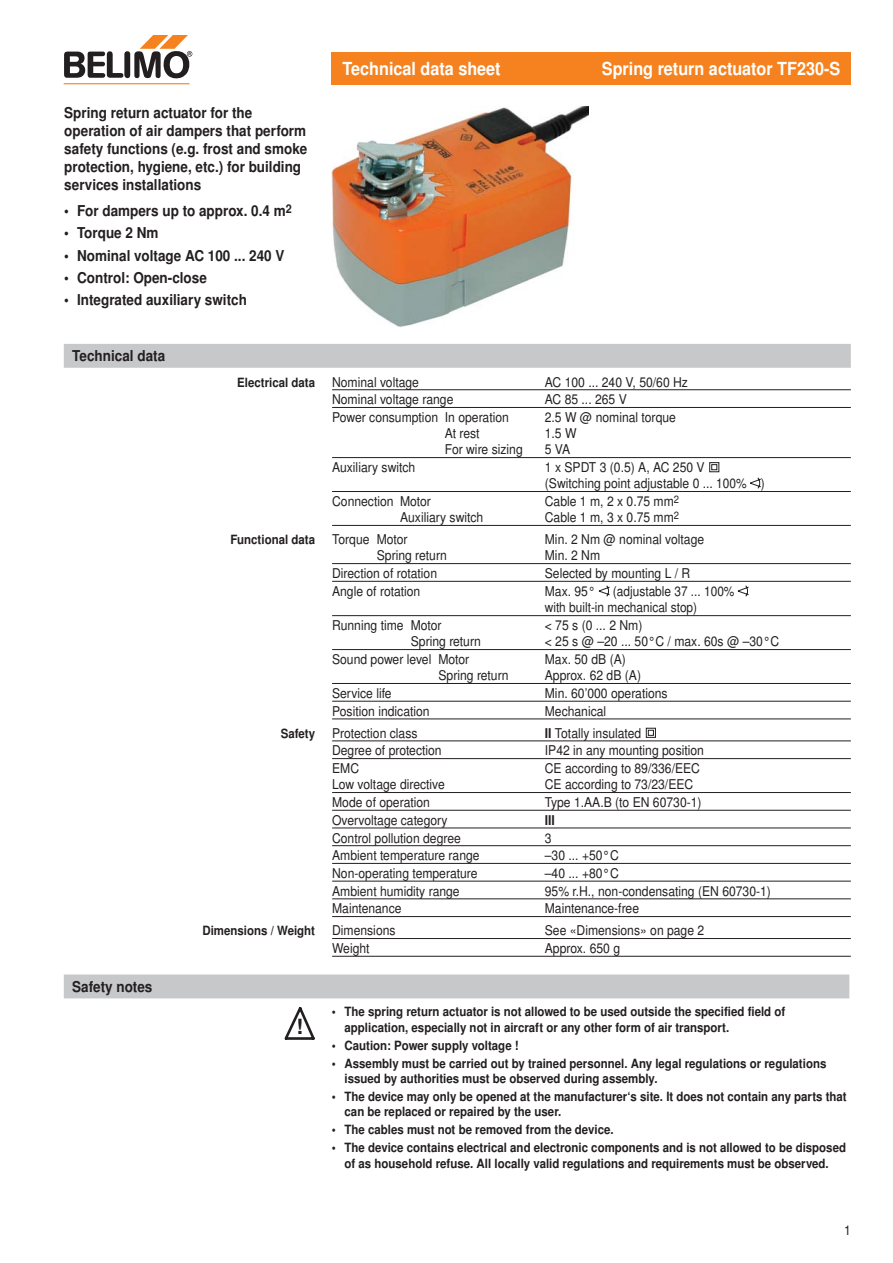
<style>
.page{position:relative;width:893px;height:1263px;background:#fff}
.page>*{position:absolute;margin:0;border:0;box-sizing:border-box;transform-origin:0 0}
.t1{font:700 21px "Nimbus Sans BEL";color:#231f20}
.t2{font:700 18px "Nimbus Sans BEL";color:#fff;scale:.9 1}
.t3{font:700 15px/18px "Nimbus Sans BEL";color:#231f20;scale:.9 1}
.t4{font:13.5px/16.2px "Nimbus Sans BEL";color:#231f20;scale:.9 1}
.t5{font:700 13.5px "Nimbus Sans BEL";color:#231f20;scale:.9 1}
.t6{font:700 12.75px/15.3px "Nimbus Sans BEL";color:#231f20;scale:.9 1}
.s1{font-weight:700}
</style>
<div class="page">
<hr style="left:64px;top:83px;width:125px;height:1px;background:#f5821f">
<svg style="left:64px;top:35px;width:128px;height:44px"></svg>
<img style="left:332px;top:106px;width:256px;height:221px">
<div style="left:332px;top:52px;width:518px;height:32px;background:#f5821f"></div>
<div style="left:64px;top:344px;width:786px;height:24px;background:#c6c8ca"></div>
<hr style="left:332px;top:389px;width:518px;height:1px;background:#231f20">
<hr style="left:332px;top:407px;width:518px;height:1px;background:#231f20">
<hr style="left:332px;top:457px;width:213px;height:1px;background:#231f20">
<hr style="left:332px;top:491px;width:213px;height:1px;background:#231f20">
<hr style="left:332px;top:525px;width:213px;height:1px;background:#231f20">
<hr style="left:332px;top:563px;width:213px;height:1px;background:#231f20">
<hr style="left:332px;top:581px;width:213px;height:1px;background:#231f20">
<hr style="left:332px;top:615px;width:213px;height:1px;background:#231f20">
<hr style="left:332px;top:649px;width:213px;height:1px;background:#231f20">
<hr style="left:332px;top:683px;width:518px;height:1px;background:#231f20">
<hr style="left:332px;top:701px;width:518px;height:1px;background:#231f20">
<hr style="left:332px;top:719px;width:518px;height:1px;background:#231f20">
<hr style="left:332px;top:741px;width:518px;height:1px;background:#231f20">
<hr style="left:332px;top:758px;width:518px;height:1px;background:#231f20">
<hr style="left:332px;top:792px;width:518px;height:1px;background:#231f20">
<hr style="left:332px;top:810px;width:518px;height:1px;background:#231f20">
<hr style="left:332px;top:828px;width:518px;height:1px;background:#231f20">
<hr style="left:332px;top:845px;width:518px;height:1px;background:#231f20">
<hr style="left:332px;top:863px;width:213px;height:1px;background:#231f20">
<hr style="left:332px;top:881px;width:213px;height:1px;background:#231f20">
<hr style="left:332px;top:899px;width:518px;height:1px;background:#231f20">
<hr style="left:332px;top:916px;width:518px;height:1px;background:#231f20">
<hr style="left:332px;top:938px;width:518px;height:1px;background:#231f20">
<hr style="left:332px;top:956px;width:518px;height:1px;background:#231f20">
<hr style="left:545px;top:457px;width:305px;height:1px;background:#231f20">
<hr style="left:545px;top:491px;width:305px;height:1px;background:#231f20">
<hr style="left:545px;top:525px;width:305px;height:1px;background:#231f20">
<hr style="left:545px;top:563px;width:305px;height:1px;background:#231f20">
<hr style="left:545px;top:581px;width:305px;height:1px;background:#231f20">
<hr style="left:545px;top:615px;width:305px;height:1px;background:#231f20">
<hr style="left:545px;top:649px;width:305px;height:1px;background:#231f20">
<hr style="left:545px;top:863px;width:305px;height:1px;background:#231f20">
<hr style="left:545px;top:881px;width:305px;height:1px;background:#231f20">
<svg style="left:709px;top:462px;width:10px;height:10px"></svg>
<svg style="left:750px;top:478px;width:10px;height:10px"></svg>
<svg style="left:599px;top:586px;width:10px;height:10px"></svg>
<svg style="left:737px;top:586px;width:11px;height:10px"></svg>
<svg style="left:646px;top:728px;width:9px;height:10px"></svg>
<div style="left:64px;top:975px;width:785px;height:23px;background:#c6c8ca"></div>
<svg style="left:284px;top:1007px;width:31px;height:33px"></svg>
<p class="t3" style="left:64px;top:105px;width:271px">Spring return actuator for the operation of air dampers that perform safety functions (e.g. frost and smoke protection, hygiene, etc.) for building services installations</p>
<p class="t3" style="left:64px;top:204px;width:254px">• For dampers up to approx. 0.4 m<sup>2</sup></p>
<p class="t3" style="left:64px;top:226px;width:106px">• Torque 2 Nm</p>
<p class="t3" style="left:64px;top:248px;width:246px">• Nominal voltage AC 100 ... 240 V</p>
<p class="t3" style="left:64px;top:270px;width:160px">• Control: Open-close</p>
<p class="t3" style="left:64px;top:293px;width:204px">• Integrated auxiliary switch</p>
<p class="t3" style="left:72px;top:349px;width:105px">Technical data</p>
<h2 class="t2" style="left:342px;top:62px;width:177px">Technical data sheet</h2>
<h2 class="t2" style="left:602px;top:62px;width:266px">Spring return actuator TF230-S</h2>
<p class="t6" style="left:237px;top:376px;width:88px">Electrical data</p>
<p class="t4" style="left:332px;top:375px;width:98px">Nominal voltage</p>
<p class="t4" style="left:545px;top:375px;width:160px">AC 100 ... 240 V, 50/60 Hz</p>
<p class="t4" style="left:332px;top:393px;width:136px">Nominal voltage range</p>
<p class="t4" style="left:545px;top:393px;width:93px">AC 85 ... 265 V</p>
<p class="t4" style="left:445px;top:411px;width:88px;text-indent:-113px">Power consumption In operation<br>At rest<br>For wire sizing</p>
<p class="t4" style="left:545px;top:411px;width:147px">2.5 W @ nominal torque<br>1.5 W<br>5 VA</p>
<p class="t4" style="left:332px;top:461px;width:94px">Auxiliary switch</p>
<p class="t4" style="left:545px;top:461px;width:246px">1 x SPDT 3 (0.5) A, AC 250 V<br>(Switching point adjustable 0 ... 100% )</p>
<p class="t4" style="left:400px;top:495px;width:94px;text-indent:-68px">Connection Motor<br>Auxiliary switch</p>
<p class="t4" style="left:545px;top:495px;width:151px">Cable 1 m, 2 x 0.75 mm<sup>2<br></sup>Cable 1 m, 3 x 0.75 mm<sup>2</sup></p>
<p class="t6" style="left:230px;top:534px;width:95px">Functional data</p>
<p class="t4" style="left:377px;top:533px;width:79px;text-indent:-45px">Torque Motor<br>Spring return</p>
<p class="t4" style="left:545px;top:533px;width:178px">Min. 2 Nm @ nominal voltage<br>Min. 2 Nm</p>
<p class="t4" style="left:332px;top:567px;width:118px">Direction of rotation</p>
<p class="t4" style="left:545px;top:567px;width:163px">Selected by mounting L / R</p>
<p class="t4" style="left:332px;top:585px;width:100px">Angle of rotation</p>
<p class="t4" style="left:545px;top:585px;width:58px">Max. 95°</p>
<p class="t4" style="left:545px;top:585px;width:212px;text-indent:68px">(adjustable 37 ... 100% with built-in mechanical stop)</p>
<p class="t4" style="left:411px;top:619px;width:79px;text-indent:-79px">Running time Motor<br>Spring return</p>
<p class="t4" style="left:545px;top:619px;width:262px">&lt; 75 s (0 ... 2 Nm)<br>&lt; 25 s @ –20 ... 50°C / max. 60s @ –30°C</p>
<p class="t4" style="left:438px;top:653px;width:79px;text-indent:-106px">Sound power level Motor<br>Spring return</p>
<p class="t4" style="left:545px;top:653px;width:108px">Max. 50 dB (A)<br>Approx. 62 dB (A)</p>
<p class="t4" style="left:332px;top:687px;width:68px">Service life</p>
<p class="t4" style="left:545px;top:687px;width:138px">Min. 60’000 operations</p>
<p class="t4" style="left:332px;top:704px;width:110px">Position indication</p>
<p class="t4" style="left:545px;top:704px;width:70px">Mechanical</p>
<p class="t3" style="left:72px;top:979px;width:90px">Safety notes</p>
<p class="t6" style="left:281px;top:727px;width:40px">Safety</p>
<p class="t4" style="left:332px;top:726px;width:96px">Protection class</p>
<p class="t4" style="left:545px;top:726px;width:109px"><span class="s1">II</span> Totally insulated</p>
<p class="t4" style="left:332px;top:744px;width:123px">Degree of protection</p>
<p class="t4" style="left:545px;top:744px;width:178px">IP42 in any mounting position</p>
<p class="t4" style="left:332px;top:762px;width:127px">EMC<br>Low voltage directive</p>
<p class="t4" style="left:545px;top:762px;width:174px">CE according to 89/336/EEC<br>CE according to 73/23/EEC</p>
<p class="t4" style="left:332px;top:796px;width:110px">Mode of operation</p>
<p class="t4" style="left:545px;top:796px;width:176px">Type 1.AA.B (to EN 60730-1)</p>
<p class="t4" style="left:332px;top:813px;width:130px">Overvoltage category</p>
<p class="t5" style="left:545px;top:815px;width:13px">III</p>
<p class="t4" style="left:332px;top:831px;width:145px">Control pollution degree</p>
<p class="t4" style="left:545px;top:831px;width:9px">3</p>
<p class="t4" style="left:332px;top:849px;width:165px">Ambient temperature range</p>
<p class="t4" style="left:545px;top:849px;width:84px">–30 ... +50°C</p>
<p class="t4" style="left:332px;top:867px;width:163px">Non-operating temperature</p>
<p class="t4" style="left:545px;top:867px;width:84px">–40 ... +80°C</p>
<p class="t4" style="left:332px;top:884px;width:143px">Ambient humidity range</p>
<p class="t4" style="left:545px;top:884px;width:253px">95% r.H., non-condensating (EN 60730-1)</p>
<p class="t4" style="left:332px;top:902px;width:79px">Maintenance</p>
<p class="t4" style="left:545px;top:902px;width:106px">Maintenance-free</p>
<p class="t6" style="left:202px;top:925px;width:127px">Dimensions / Weight</p>
<p class="t4" style="left:332px;top:924px;width:72px">Dimensions</p>
<p class="t4" style="left:545px;top:924px;width:179px">See «Dimensions» on page 2</p>
<p class="t4" style="left:332px;top:942px;width:43px">Weight</p>
<p class="t4" style="left:545px;top:942px;width:85px">Approx. 650 g</p>
<h1 class="t1" style="left:296px;top:1020px;width:8px">!</h1>
<p class="t6" style="left:344px;top:1006px;width:491px;text-indent:-13px">• The spring return actuator is not allowed to be used outside the specified field of application, especially not in aircraft or any other form of air transport.</p>
<p class="t6" style="left:332px;top:1039px;width:209px">• Caution: Power supply voltage !</p>
<p class="t6" style="left:344px;top:1057px;width:537px;text-indent:-13px">• Assembly must be carried out by trained personnel. Any legal regulations or regulations issued by authorities must be observed during assembly.</p>
<p class="t6" style="left:344px;top:1090px;width:559px;text-indent:-13px">• The device may only be opened at the manufacturer‘s site. It does not contain any parts that can be replaced or repaired by the user.</p>
<p class="t6" style="left:332px;top:1124px;width:315px">• The cables must not be removed from the device.</p>
<p class="t6" style="left:332px;top:1142px;width:573px;text-align:center">• The device contains electrical and electronic components and is not allowed to be disposed of as household refuse. All locally valid regulations and requirements must be observed.</p>
<p class="t4" style="left:844px;top:1224px;width:9px">1</p>
</div>
